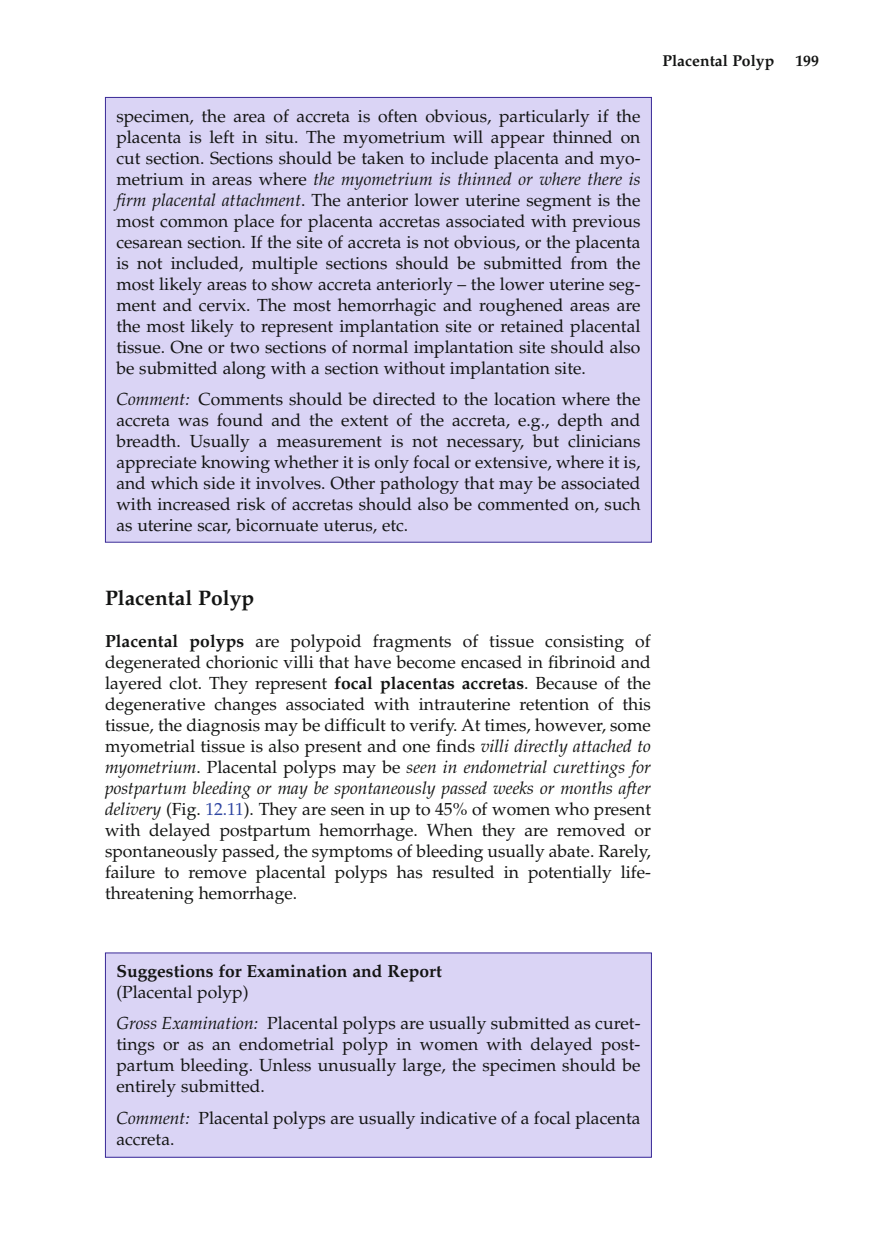
<style>
.page{position:relative;width:882px;height:1260px;background:#fff}
.page>*{position:absolute;margin:0;border:0;box-sizing:border-box;transform-origin:0 0}
.t1{font:700 21px "Palatino";color:#131413}
.t2{font:17.5px/21px "Palatino";color:#131413;text-align:justify}
.t3{font:700 17.5px "Palatino";color:#131413}
.t4{font:700 15.75px "Palatino";color:#131413}
.s1{font-style:italic}
.s2{font-weight:700}
.s3{color:#2e45a1}
</style>
<div class="page">
<div style="left:105px;top:97px;width:546px;height:445px;background:#dad4f5"></div>
<div style="left:105px;top:953px;width:546px;height:204px;background:#dad4f5"></div>
<div style="left:105px;top:953px;width:547px;height:205px;border:1px solid #3a2a97"></div>
<p class="t2" style="left:116px;top:106px;width:526px">specimen, the area of accreta is often obvious, particularly if the placenta is left in situ. The myometrium will appear thinned on cut section. Sections should be taken to include placenta and myo&shy;metrium in areas where <span class="s1">the myometrium is thinned or where there is firm placental attachment</span>. The anterior lower uterine segment is the most common place for placenta accretas associated with previous cesarean section. If the site of accreta is not obvious, or the placenta is not included, multiple sections should be submitted from the most likely areas to show accreta anteriorly – the lower uterine seg&shy;ment and cervix. The most hemorrhagic and roughened areas are the most likely to represent implantation site or retained placental tissue. One or two sections of normal implantation site should also be submitted along with a section without implantation site.</p>
<p class="t2" style="left:116px;top:389px;width:526px"><span class="s1">Comment:</span> Comments should be directed to the location where the accreta was found and the extent of the accreta, e.g., depth and breadth. Usually a measurement is not necessary, but clinicians appreciate knowing whether it is only focal or extensive, where it is, and which side it involves. Other pathology that may be associated with increased risk of accretas should also be commented on, such as uterine scar, bicornuate uterus, etc.</p>
<p class="t4" style="left:662px;top:52px;width:113px">Placental Polyp</p>
<p class="t4" style="left:795px;top:52px;width:25px">199</p>
<p class="t1" style="left:105px;top:585px;width:151px">Placental Polyp</p>
<p class="t2" style="left:105px;top:631px;width:548px"><span class="s2">Placental polyps</span> are polypoid fragments of tissue consisting of degenerated chorionic villi that have become encased in fibrinoid and layered clot. They represent <span class="s2">focal placentas accretas</span>. Because of the degenerative changes associated with intrauterine retention of this tissue, the diagnosis may be difficult to verify. At times, however, some myometrial tissue is also present and one finds <span class="s1">villi directly attached to myometrium</span>. Placental polyps may be <span class="s1">seen in endometrial curettings for postpartum bleeding or may be spontaneously passed weeks or months after delivery</span> (Fig. <span class="s3">12.11</span>). They are seen in up to 45% of women who present with delayed postpartum hemorrhage. When they are removed or spontaneously passed, the symptoms of bleeding usually abate. Rarely, failure to remove placental polyps has resulted in potentially life&shy;threatening hemorrhage.</p>
<p class="t3" style="left:116px;top:961px;width:327px">Suggestions for Examination and Report</p>
<p class="t2" style="left:116px;top:976px;width:526px;line-height:31.5px">(Placental polyp)<br><span class="s1">Gross Examination:</span> Placental polyps are usually submitted as curet-</p>
<p class="t2" style="left:116px;top:1034px;width:526px">tings or as an endometrial polyp in women with delayed post&shy;partum bleeding. Unless unusually large, the specimen should be entirely submitted.</p>
<p class="t2" style="left:116px;top:1108px;width:526px"><span class="s1">Comment:</span> Placental polyps are usually indicative of a focal placenta accreta.</p>
</div>
